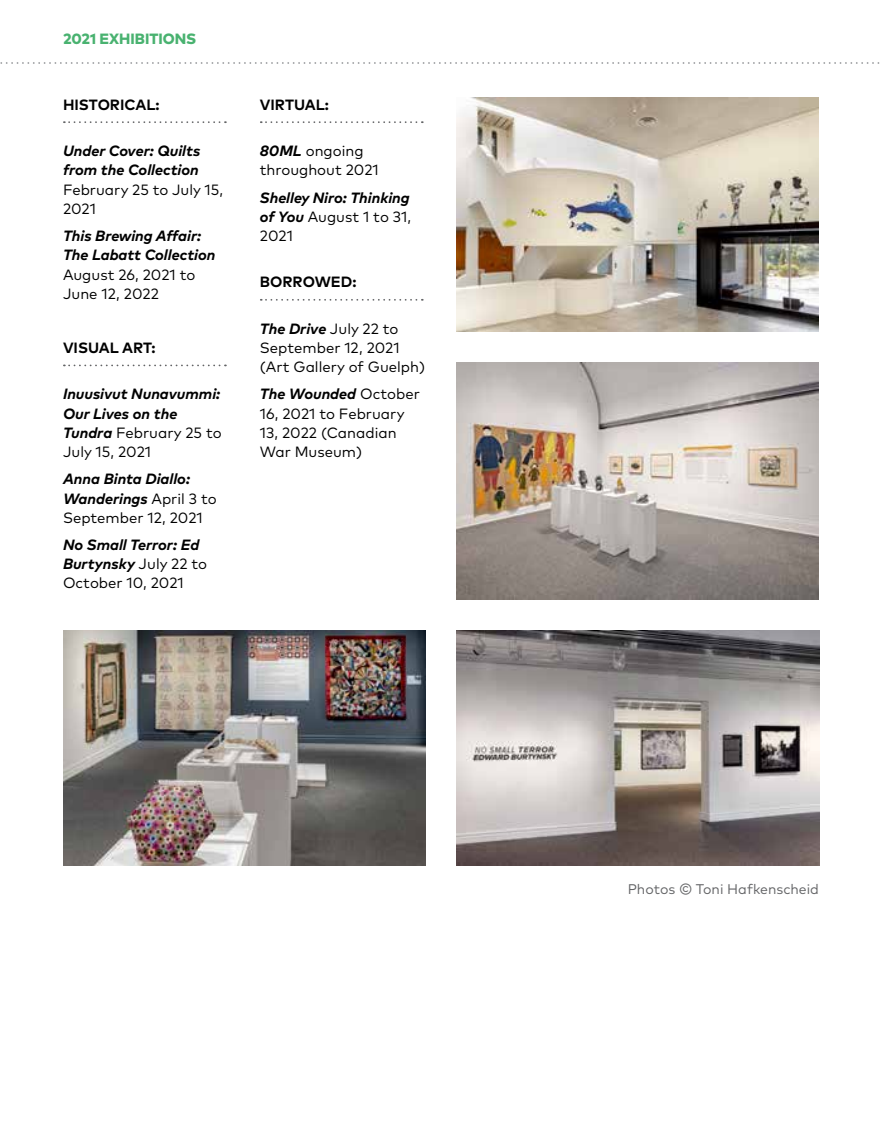
<style>
.page{position:relative;width:882px;height:1134px;background:#fff}
.page>*{position:absolute;margin:0;border:0;box-sizing:border-box;transform-origin:0 0}
.t1{font:italic 700 14.88px/19.2px "Mark OT";color:#000}
.t2{font:14.88px/19.2px "Mark OT";color:#000}
.t3{font:700 14.88px "Mark OT";color:#000}
.t4{font:800 14.88px "Mark OT";color:#49b270}
.t5{font:14px "Mark OT";color:#636466}
.s1{font-weight:400;font-style:normal}
.s2{font-weight:700;font-style:italic}
</style>
<div class="page">
<svg style="left:0;top:62px;width:880px;height:2px"></svg>
<svg style="left:261px;top:121px;width:162px;height:2px"></svg>
<svg style="left:261px;top:299px;width:162px;height:2px"></svg>
<svg style="left:64px;top:121px;width:162px;height:2px"></svg>
<svg style="left:64px;top:365px;width:162px;height:1px"></svg>
<img style="left:457px;top:630px;width:362px;height:235px">
<img style="left:63px;top:630px;width:362px;height:235px">
<img style="left:457px;top:363px;width:362px;height:236px">
<img style="left:457px;top:98px;width:362px;height:233px">
<p class="t4" style="left:63px;top:29px;width:135px">2021 EXHIBITIONS</p>
<p class="t3" style="left:63px;top:95px;width:98px">HISTORICAL:</p>
<p class="t1" style="left:63px;top:141px;width:139px">Under Cover: Quilts from the Collection</p>
<p class="t2" style="left:63px;top:180px;width:162px">February 25 to July 15,<br>2021</p>
<p class="t1" style="left:63px;top:226px;width:154px">This Brewing Affair:<br>The Labatt Collection</p>
<p class="t2" style="left:63px;top:264px;width:134px">August 26, 2021 to<br>June 12, 2022</p>
<p class="t3" style="left:63px;top:338px;width:94px">VISUAL ART:</p>
<p class="t1" style="left:63px;top:384px;width:160px">Inuusivut Nunavummi:<br>Our Lives on the<br>Tundra <span class="s1">February 25 to<br>July 15, 2021</span></p>
<p class="t1" style="left:63px;top:469px;width:155px">Anna Binta Diallo:<br>Wanderings <span class="s1">April 3 to<br>September 12, 2021</span></p>
<p class="t1" style="left:63px;top:535px;width:146px">No Small Terror: Ed<br>Burtynsky <span class="s1">July 22 to<br>October 10, 2021</span></p>
<p class="t3" style="left:260px;top:95px;width:71px">VIRTUAL:</p>
<p class="t2" style="left:260px;top:141px;width:121px"><span class="s2">80ML</span> ongoing throughout 2021</p>
<p class="t1" style="left:260px;top:187px;width:153px;text-align:justify">Shelley Niro: Thinking of You <span class="s1">August 1 to 31, 2021</span></p>
<p class="t3" style="left:260px;top:272px;width:98px">BORROWED:</p>
<p class="t2" style="left:260px;top:319px;width:167px"><span class="s2">The Drive</span> July 22 to<br>September 12, 2021 (Art Gallery of Guelph)</p>
<p class="t2" style="left:260px;top:384px;width:161px"><span class="s2">The Wounded</span> October<br>16, 2021 to February<br>13, 2022 (Canadian<br>War Museum)</p>
<p class="t5" style="left:628px;top:880px;width:193px">Photos © Toni Hafkenscheid</p>
</div>
